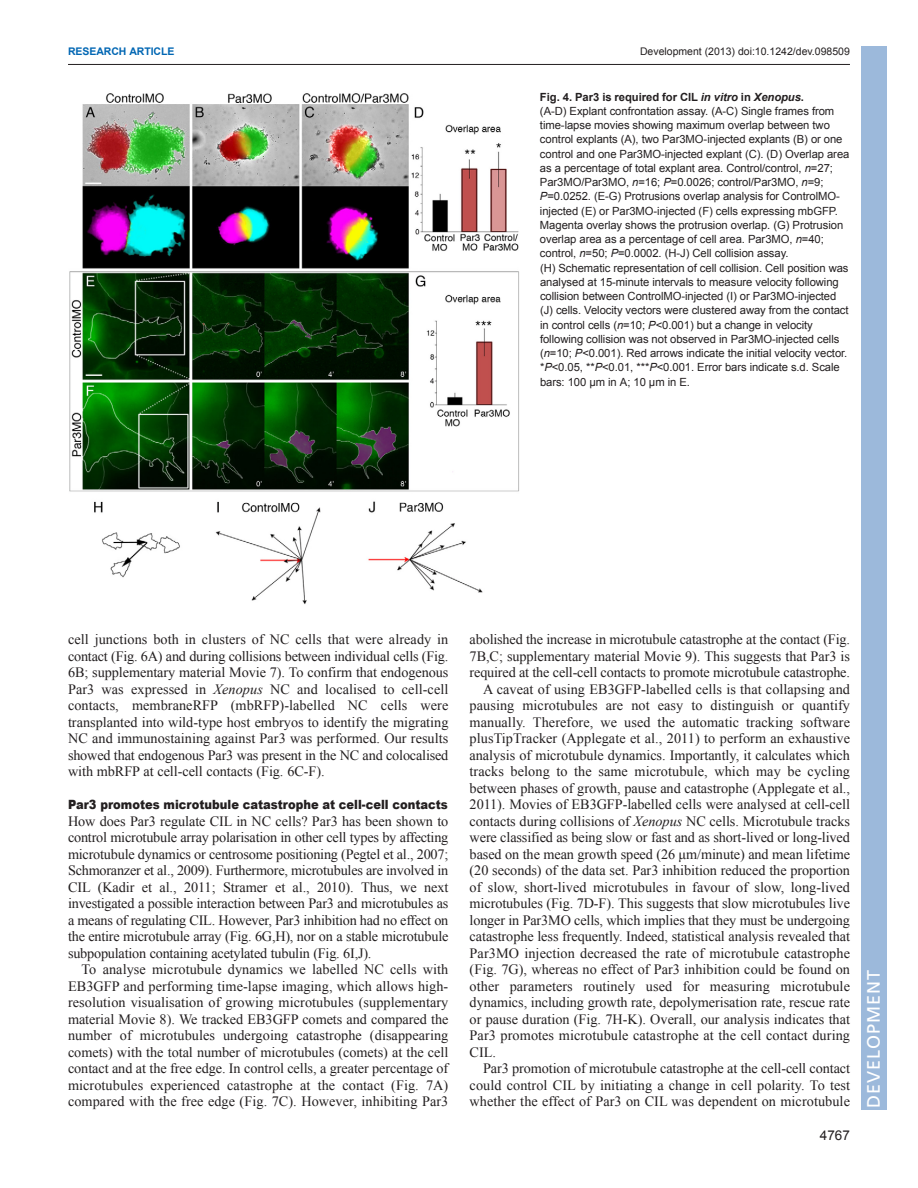
<style>
.page{position:relative;width:918px;height:1188px;background:#fff}
.page>*{position:absolute;margin:0;border:0;box-sizing:border-box;transform-origin:0 0}
.t1{font:18px "Frutiger LT Std";letter-spacing:.055em;color:#fff}
.t2{font:14.25px/16.5px "Times New Roman";letter-spacing:-.005em;color:#231f20;text-align:justify}
.t3{font:13.5px "Arial";color:#231f20}
.t4{font:900 12.75px "Arial";color:#231f20;scale:.9 1}
.t5{font:11.25px/14.2px "Arial";letter-spacing:-.005em;color:#231f20}
.t6{font:10.5px "Arial";color:#231f20}
.t7{font:700 10.5px "Arial";letter-spacing:-.005em;color:#0166b3}
.s1{font-weight:700}
.s2{font-weight:700;font-style:italic}
.s3{font-style:italic}
</style>
<div class="page">
<hr style="left:68px;top:64px;width:782px;height:1px;background:#231f20">
<img style="left:69px;top:93px;width:450px;height:511px">
<div style="left:861px;top:46px;width:25px;height:1064px;background:#9cb9db"></div>
<p class="t7" style="left:68px;top:45px;width:108px">RESEARCH ARTICLE</p>
<p class="t6" style="left:640px;top:45px;width:211px">Development (2013) doi:10.1242/dev.098509</p>
<p class="t5" style="left:540px;top:90px;width:311px"><span class="s1">Fig. 4. Par3 is required for CIL</span> <span class="s2">in vitro</span> <span class="s1">in</span> <span class="s2">Xenopus</span><span class="s1">.<br></span>(A-D) Explant confrontation assay. (A-C) Single frames from time-lapse movies showing maximum overlap between two control explants (A), two Par3MO-injected explants (B) or one control and one Par3MO-injected explant (C). (D) Overlap area as a percentage of total explant area. Control/control, <span class="s3">n</span>=27; Par3MO/Par3MO, <span class="s3">n</span>=16; <span class="s3">P</span>=0.0026; control/Par3MO, <span class="s3">n</span>=9; <span class="s3">P</span>=0.0252. (E-G) Protrusions overlap analysis for ControlMO&shy;injected (E) or Par3MO-injected (F) cells expressing mbGFP.<br>Magenta overlay shows the protrusion overlap. (G) Protrusion overlap area as a percentage of cell area. Par3MO, <span class="s3">n</span>=40; control, <span class="s3">n</span>=50; <span class="s3">P</span>=0.0002. (H-J) Cell collision assay.<br>(H) Schematic representation of cell collision. Cell position was analysed at 15-minute intervals to measure velocity following collision between ControlMO-injected (I) or Par3MO-injected (J) cells. Velocity vectors were clustered away from the contact in control cells (<span class="s3">n</span>=10; <span class="s3">P</span>&lt;0.001) but a change in velocity following collision was not observed in Par3MO-injected cells (<span class="s3">n</span>=10; <span class="s3">P</span>&lt;0.001). Red arrows indicate the initial velocity vector. *<span class="s3">P</span>&lt;0.05, **<span class="s3">P</span>&lt;0.01, ***<span class="s3">P</span>&lt;0.001. Error bars indicate s.d. Scale bars: 100 μm in A; 10 μm in E.</p>
<p class="t2" style="left:68px;top:631px;width:382px">cell junctions both in clusters of NC cells that were already in contact (Fig. 6A) and during collisions between individual cells (Fig.<br>6B; supplementary material Movie 7). To confirm that endogenous Par3 was expressed in <span class="s3">Xenopus</span> NC and localised to cell-cell contacts, membraneRFP (mbRFP)-labelled NC cells were transplanted into wild-type host embryos to identify the migrating NC and immunostaining against Par3 was performed. Our results showed that endogenous Par3 was present in the NC and colocalised with mbRFP at cell-cell contacts (Fig. 6C-F).</p>
<p class="t4" style="left:68px;top:795px;width:424px">Par3 promotes microtubule catastrophe at cell-cell contacts</p>
<p class="t2" style="left:68px;top:813px;width:382px">How does Par3 regulate CIL in NC cells? Par3 has been shown to control microtubule array polarisation in other cell types by affecting microtubule dynamics or centrosome positioning (Pegtel et al., 2007; Schmoranzer et al., 2009). Furthermore, microtubules are involved in CIL (Kadir et al., 2011; Stramer et al., 2010). Thus, we next investigated a possible interaction between Par3 and microtubules as a means of regulating CIL. However, Par3 inhibition had no effect on the entire microtubule array (Fig. 6G,H), nor on a stable microtubule subpopulation containing acetylated tubulin (Fig. 6I,J).</p>
<p class="t2" style="left:68px;top:961px;width:382px;text-indent:13px">To analyse microtubule dynamics we labelled NC cells with EB3GFP and performing time-lapse imaging, which allows high&shy;resolution visualisation of growing microtubules (supplementary material Movie 8). We tracked EB3GFP comets and compared the number of microtubules undergoing catastrophe (disappearing comets) with the total number of microtubules (comets) at the cell contact and at the free edge. In control cells, a greater percentage of microtubules experienced catastrophe at the contact (Fig. 7A) compared with the free edge (Fig. 7C). However, inhibiting Par3</p>
<p class="t2" style="left:470px;top:631px;width:382px">abolished the increase in microtubule catastrophe at the contact (Fig.</p>
<p class="t2" style="left:470px;top:648px;width:382px">7B,C; supplementary material Movie 9). This suggests that Par3 is</p>
<p class="t2" style="left:470px;top:664px;width:382px">required at the cell-cell contacts to promote microtubule catastrophe.</p>
<p class="t2" style="left:483px;top:681px;width:368px">A caveat of using EB3GFP-labelled cells is that collapsing and</p>
<p class="t2" style="left:470px;top:697px;width:382px">pausing microtubules are not easy to distinguish or quantify</p>
<p class="t2" style="left:470px;top:714px;width:382px">manually. Therefore, we used the automatic tracking software</p>
<p class="t2" style="left:470px;top:730px;width:382px">plusTipTracker (Applegate et al., 2011) to perform an exhaustive</p>
<p class="t2" style="left:470px;top:747px;width:382px">analysis of microtubule dynamics. Importantly, it calculates which</p>
<p class="t2" style="left:470px;top:763px;width:382px">tracks belong to the same microtubule, which may be cycling</p>
<p class="t2" style="left:470px;top:780px;width:382px">between phases of growth, pause and catastrophe (Applegate et al.,</p>
<p class="t2" style="left:470px;top:796px;width:382px">2011). Movies of EB3GFP-labelled cells were analysed at cell-cell</p>
<p class="t2" style="left:470px;top:813px;width:382px">contacts during collisions of <span class="s3">Xenopus</span> NC cells. Microtubule tracks</p>
<p class="t2" style="left:470px;top:829px;width:382px">were classified as being slow or fast and as short-lived or long-lived</p>
<p class="t2" style="left:470px;top:846px;width:382px">based on the mean growth speed (26 μm/minute) and mean lifetime</p>
<p class="t2" style="left:470px;top:862px;width:382px">(20 seconds) of the data set. Par3 inhibition reduced the proportion</p>
<p class="t2" style="left:470px;top:879px;width:382px">of slow, short-lived microtubules in favour of slow, long-lived</p>
<p class="t2" style="left:470px;top:895px;width:382px">microtubules (Fig. 7D-F). This suggests that slow microtubules live</p>
<p class="t2" style="left:470px;top:912px;width:382px">longer in Par3MO cells, which implies that they must be undergoing</p>
<p class="t2" style="left:470px;top:928px;width:382px">catastrophe less frequently. Indeed, statistical analysis revealed that</p>
<p class="t2" style="left:470px;top:945px;width:382px">Par3MO injection decreased the rate of microtubule catastrophe</p>
<p class="t2" style="left:470px;top:961px;width:382px">(Fig. 7G), whereas no effect of Par3 inhibition could be found on</p>
<p class="t2" style="left:470px;top:978px;width:382px">other parameters routinely used for measuring microtubule</p>
<p class="t2" style="left:470px;top:994px;width:382px">dynamics, including growth rate, depolymerisation rate, rescue rate</p>
<p class="t2" style="left:470px;top:1011px;width:382px">or pause duration (Fig. 7H-K). Overall, our analysis indicates that</p>
<p class="t2" style="left:470px;top:1027px;width:382px">Par3 promotes microtubule catastrophe at the cell contact during</p>
<p class="t2" style="left:470px;top:1044px;width:28px">CIL.</p>
<p class="t2" style="left:483px;top:1060px;width:368px">Par3 promotion of microtubule catastrophe at the cell-cell contact</p>
<p class="t2" style="left:470px;top:1077px;width:382px">could control CIL by initiating a change in cell polarity. To test</p>
<p class="t2" style="left:470px;top:1093px;width:382px">whether the effect of Par3 on CIL was dependent on microtubule</p>
<p class="t3" style="left:820px;top:1128px;width:32px">4767</p>
<p class="t1" style="left:863px;top:1108px;width:140px;rotate:-90deg">DEVELOPMENT</p>
</div>
